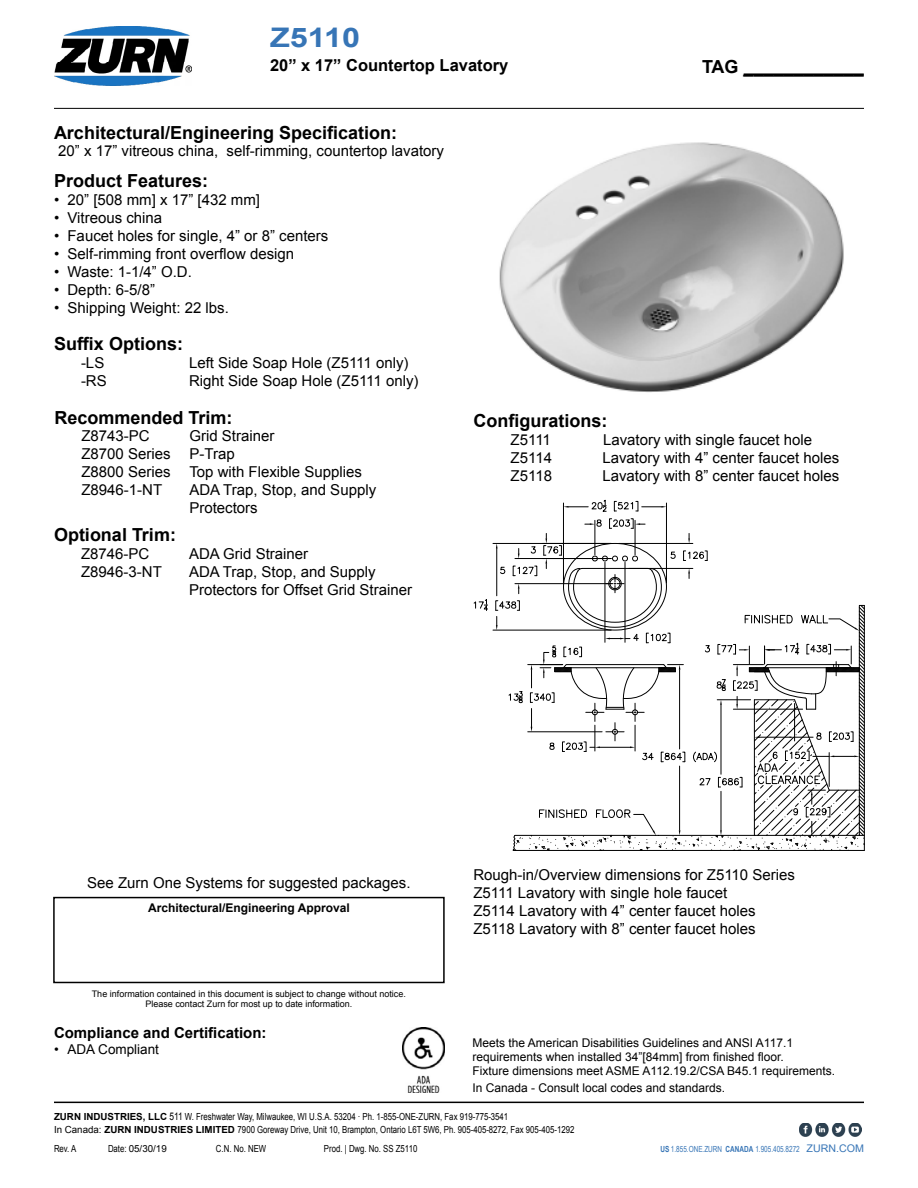
<style>
.page{position:relative;width:918px;height:1188px;background:#fff}
.page>*{position:absolute;margin:0;border:0;box-sizing:border-box;transform-origin:0 0}
.t1{font:700 27px "Arial";color:#3775b6;scale:1.2 1}
.t2{font:700 18px "Arial";color:#000}
.t3{font:700 16.5px "Arial";color:#000}
.t4{font:15px/18px "Arial";color:#000}
.t5{font:700 15px "Arial";color:#000}
.t6{font:13.5px "Arial";color:#000}
.t7{font:12px/14.4px "Arial";color:#000}
.t8{font:700 12px "Arial";color:#000}
.t9{font:9.75px/13.4px "Arial";color:#000;scale:.8 1}
.t10{font:9px/10.8px "Arial";color:#000;text-align:center}
.t11{font:8.4px "Arial Narrow";color:#3775b6;scale:.93 1}
.s1{font-weight:700}
.s2{font-size:10.5px}
</style>
<div class="page">
<hr style="left:54px;top:108px;width:810px;height:1px;background:#000">
<img style="left:54px;top:27px;width:137px;height:59px">
<hr style="left:744px;top:73px;width:120px;height:2px;background:#000">
<hr style="left:54px;top:1102px;width:810px;height:1px;background:#000">
<img style="left:799px;top:1123px;width:62px;height:14px">
<img style="left:403px;top:1027px;width:41px;height:65px">
<div style="left:53px;top:897px;width:392px;height:86px;border:2px solid #000"></div>
<img style="left:499px;top:142px;width:345px;height:251px">
<hr style="left:493px;top:543px;width:118px;height:1px;background:#000">
<hr style="left:493px;top:630px;width:118px;height:1px;background:#000">
<svg style="left:474px;top:599px;width:14px;height:12px"></svg>
<hr style="left:563px;top:503px;width:1px;height:80px;background:#000">
<hr style="left:666px;top:503px;width:1px;height:80px;background:#000">
<svg style="left:563px;top:500px;width:43px;height:11px"></svg>
<svg style="left:614px;top:501px;width:52px;height:11px"></svg>
<svg style="left:496px;top:519px;width:369px;height:332px"></svg>
<h1 class="t1" style="left:270px;top:19px;width:77px">Z5110</h1>
<p class="t3" style="left:270px;top:55px;width:240px">20” x 17” Countertop Lavatory</p>
<p class="t2" style="left:702px;top:54px;width:163px">TAG ____________</p>
<p class="t2" style="left:54px;top:120px;width:345px">Architectural/Engineering Specification:</p>
<p class="t4" style="left:58px;top:142px;width:387px">20” x 17” vitreous china, self-rimming, countertop lavatory</p>
<p class="t2" style="left:54px;top:169px;width:156px">Product Features:</p>
<p class="t4" style="left:54px;top:191px;width:208px">• 20” [508 mm] x 17” [432 mm]</p>
<p class="t4" style="left:54px;top:209px;width:110px">• Vitreous china</p>
<p class="t4" style="left:54px;top:227px;width:276px">• Faucet holes for single, 4” or 8” centers</p>
<p class="t4" style="left:54px;top:245px;width:242px">• Self-rimming front overflow design</p>
<p class="t4" style="left:54px;top:263px;width:139px">• Waste: 1-1/4” O.D.</p>
<p class="t4" style="left:54px;top:281px;width:103px">• Depth: 6-5/8”</p>
<p class="t4" style="left:54px;top:299px;width:176px">• Shipping Weight: 22 lbs.</p>
<p class="t2" style="left:54px;top:332px;width:131px">Suffix Options:</p>
<p class="t4" style="left:81px;top:354px;width:25px">-LS</p>
<p class="t4" style="left:189px;top:354px;width:221px">Left Side Soap Hole (Z5111 only)</p>
<p class="t4" style="left:81px;top:372px;width:27px">-RS</p>
<p class="t4" style="left:189px;top:372px;width:231px">Right Side Soap Hole (Z5111 only)</p>
<p class="t2" style="left:54px;top:405px;width:180px">Recommended Trim:</p>
<p class="t4" style="left:81px;top:427px;width:70px">Z8743-PC</p>
<p class="t4" style="left:189px;top:427px;width:87px">Grid Strainer</p>
<p class="t4" style="left:81px;top:445px;width:91px">Z8700 Series</p>
<p class="t4" style="left:189px;top:445px;width:47px">P-Trap</p>
<p class="t4" style="left:81px;top:463px;width:91px">Z8800 Series</p>
<p class="t4" style="left:189px;top:463px;width:174px">Top with Flexible Supplies</p>
<p class="t4" style="left:81px;top:481px;width:82px">Z8946-1-NT</p>
<p class="t4" style="left:189px;top:481px;width:188px">ADA Trap, Stop, and Supply<br>Protectors</p>
<p class="t2" style="left:54px;top:523px;width:123px">Optional Trim:</p>
<p class="t4" style="left:81px;top:545px;width:70px">Z8746-PC</p>
<p class="t4" style="left:189px;top:545px;width:121px">ADA Grid Strainer</p>
<p class="t4" style="left:81px;top:563px;width:82px">Z8946-3-NT</p>
<p class="t4" style="left:189px;top:563px;width:225px">ADA Trap, Stop, and Supply<br>Protectors for Offset Grid Strainer</p>
<p class="t2" style="left:473px;top:409px;width:135px">Configurations:</p>
<p class="t4" style="left:511px;top:431px;width:42px">Z5111</p>
<p class="t4" style="left:603px;top:431px;width:211px">Lavatory with single faucet hole</p>
<p class="t4" style="left:511px;top:449px;width:43px">Z5114</p>
<p class="t4" style="left:602px;top:449px;width:238px">Lavatory with 4” center faucet holes</p>
<p class="t4" style="left:511px;top:467px;width:43px">Z5118</p>
<p class="t4" style="left:602px;top:467px;width:238px">Lavatory with 8” center faucet holes</p>
<p class="t4" style="left:87px;top:874px;width:325px">See Zurn One Systems for suggested packages.</p>
<p class="t4" style="left:473px;top:866px;width:323px">Rough-in/Overview dimensions for Z5110 Series Z5111 Lavatory with single hole faucet<br>Z5114 Lavatory with 4” center faucet holes Z5118 Lavatory with 8” center faucet holes</p>
<p class="t8" style="left:148px;top:900px;width:203px">Architectural/Engineering Approval</p>
<p class="t10" style="left:92px;top:988px;width:316px">The information contained in this document is subject to change without notice.<br>Please contact Zurn for most up to date information.</p>
<p class="t5" style="left:54px;top:1023px;width:214px">Compliance and Certification:</p>
<p class="t6" style="left:54px;top:1041px;width:107px">• ADA Compliant</p>
<p class="t7" style="left:472px;top:1035px;width:364px">Meets the American Disabilities Guidelines and ANSI A117.1 requirements when installed 34”[84mm] from finished floor.<br>Fixture dimensions meet ASME A112.19.2/CSA B45.1 requirements.</p>
<p class="t7" style="left:472px;top:1081px;width:254px">In Canada - Consult local codes and standards.</p>
<p class="t9" style="left:54px;top:1110px;width:652px"><span class="s1">ZURN INDUSTRIES, LLC</span> <span class="s2">511</span> W. Freshwater Way, Milwaukee, WI U.S.A. 53204 · Ph. 1-855-ONE-ZURN, Fax 919-775-3541<br>In Canada: <span class="s1">ZURN INDUSTRIES LIMITED</span> 7900 Goreway Drive, Unit 10, Brampton, Ontario L6T 5W6, Ph. 905-405-8272, Fax 905-405-1292</p>
<p class="t9" style="left:54px;top:1142px;width:30px">Rev. A</p>
<p class="t9" style="left:108px;top:1142px;width:75px">Date: 05/30/19</p>
<p class="t9" style="left:216px;top:1142px;width:64px">C.N. No. NEW</p>
<p class="t9" style="left:324px;top:1142px;width:118px">Prod. | Dwg. No. SS Z5110</p>
<p class="t11" style="left:660px;top:1143px;width:221px"><span class="s1">US</span> 1.855.ONE.ZURN <span class="s1">CANADA</span> 1.905.405.8272 <span class="s2">ZURN.COM</span></p>
</div>
